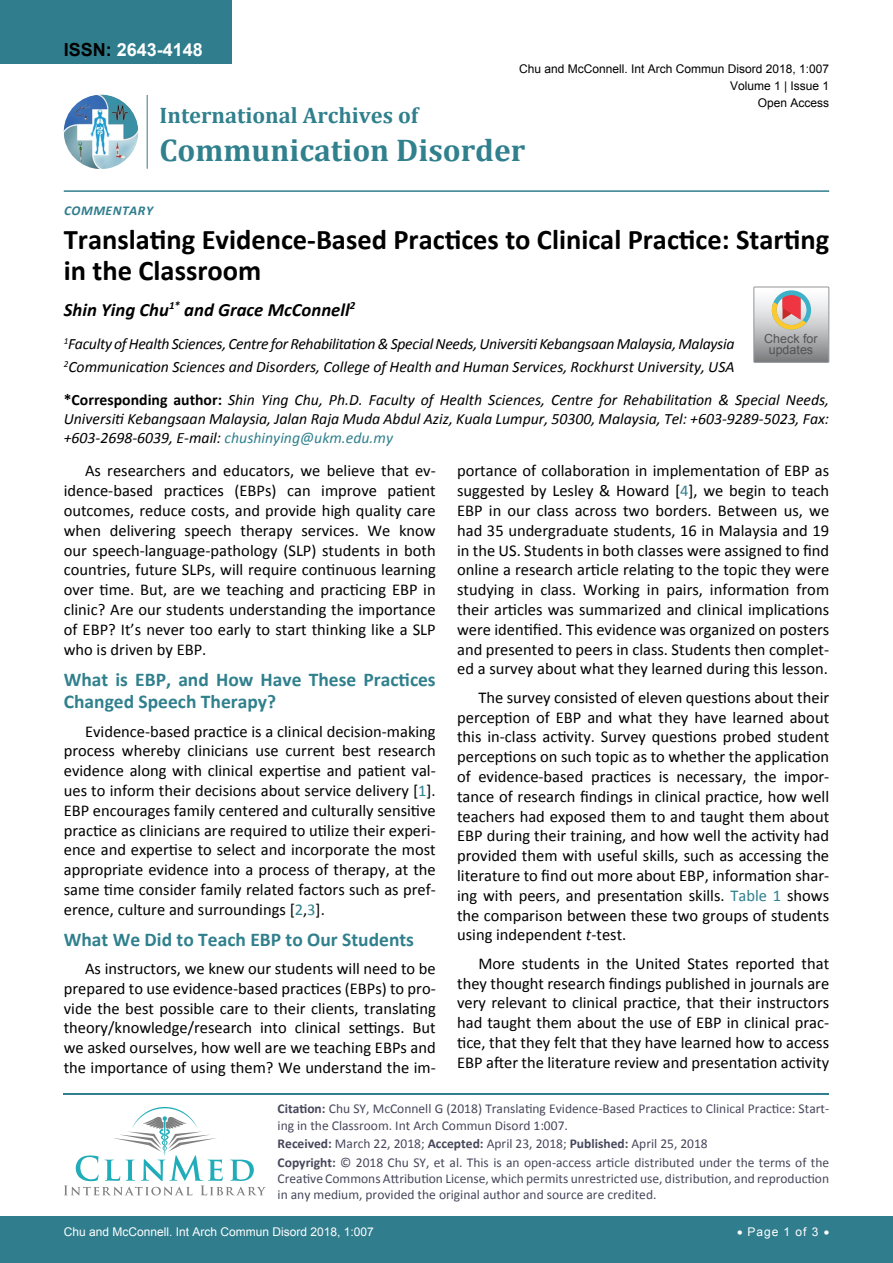
<style>
.page{position:relative;width:893px;height:1263px;background:#fff}
.page>*{position:absolute;margin:0;border:0;box-sizing:border-box;transform-origin:0 0}
.t1{font:700 31.5px "Cambria";color:#30808d}
.t2{font:700 28.5px/31.5px "Calibri";color:#000}
.t3{font:700 22.5px "Cambria";color:#30808d}
.t4{font:700 19.5px/22.5px "Calibri";color:#30808d}
.t5{font:italic 700 18.75px "Calibri";color:#000}
.t6{font:700 18px "Arial";color:#fff}
.t7{font:16.5px/19.8px "Calibri";color:#000;text-align:justify}
.t8{font:italic 15.75px/18.9px "Calibri";color:#000;text-align:justify}
.t9{font:italic 15.75px/23.1px "Calibri";letter-spacing:-.02em;color:#000}
.t10{font:13.5px/16.2px "Calibri";color:#47475c}
.t11{font:italic 700 13.5px "Calibri";letter-spacing:.035em;color:#307d8d}
.t12{font:12.45px/10.8px "Arial";color:#535353;text-align:center}
.t13{font:12px/17.2px "Arial";color:#000;text-align:right}
.t14{font:12px "Arial";color:#fff}
.s1{color:#000}
.s2{font-weight:700;font-style:normal}
.s3{color:#30808d}
.s4{font-style:italic}
.s5{font-weight:700}
</style>
<div class="page">
<img style="left:64px;top:95px;width:74px;height:74px;border-radius:37px">
<hr style="left:147px;top:95px;width:1px;height:74px;background:#307d8d">
<hr style="left:64px;top:190px;width:765px;height:2px;background:#307d8d">
<div style="left:0;top:1217px;width:893px;height:46px;background:#307d8d"></div>
<hr style="left:64px;top:1093px;width:765px;height:2px;background:#30808d">
<svg style="left:64px;top:1107px;width:202px;height:88px"></svg>
<div style="left:0;top:0;width:231px;height:64px;background:#307d8d"></div>
<div style="left:753px;top:287px;width:76px;height:76px;border:1px solid #939598"></div>
<svg style="left:754px;top:287px;width:75px;height:75px;background:#bdb6b3"></svg>
<p class="t6" style="left:64px;top:38px;width:141px"><span class="s1">ISSN:</span> 2643-4148</p>
<p class="t13" style="left:519px;top:60px;width:312px">Chu and McConnell. Int Arch Commun Disord 2018, 1:007<br>Volume 1 | Issue 1<br>Open Access</p>
<h3 class="t3" style="left:160px;top:100px;width:260px">International Archives of</h3>
<h1 class="t1" style="left:160px;top:128px;width:367px">Communication Disorder</h1>
<p class="t11" style="left:64px;top:202px;width:90px">Commentary</p>
<h2 class="t2" style="left:64px;top:224px;width:767px">Translating Evidence-Based Practices to Clinical Practice: Starting in the Classroom</h2>
<p class="t5" style="left:64px;top:298px;width:293px">Shin Ying Chu<sup>1*</sup> and Grace McConnell<sup>2</sup></p>
<p class="t9" style="left:64px;top:331px;width:672px"><sup>1</sup>Faculty of Health Sciences, Centre for Rehabilitation &amp; Special Needs, Universiti Kebangsaan Malaysia, Malaysia<br><sup>2</sup>Communication Sciences and Disorders, College of Health and Human Services, Rockhurst University, USA</p>
<p class="t12" style="left:764px;top:333px;width:55px">Check for updates</p>
<p class="t8" style="left:64px;top:390px;width:767px"><span class="s2">*Corresponding author:</span> Shin Ying Chu, Ph.D. Faculty of Health Sciences, Centre for Rehabilitation &amp; Special Needs, Universiti Kebangsaan Malaysia, Jalan Raja Muda Abdul Aziz, Kuala Lumpur, 50300, Malaysia, Tel: +603-9289-5023, Fax: +603-2698-6039, E-mail: <span class="s3">chushinying@ukm.edu.my</span></p>
<p class="t7" style="left:64px;top:461px;width:373px;text-indent:21px">As researchers and educators, we believe that ev&shy;idence-based practices (EBPs) can improve patient outcomes, reduce costs, and provide high quality care when delivering speech therapy services. We know our speech-language-pathology (SLP) students in both countries, future SLPs, will require continuous learning over time. But, are we teaching and practicing EBP in clinic? Are our students understanding the importance of EBP? It’s never too early to start thinking like a SLP who is driven by EBP.</p>
<p class="t4" style="left:64px;top:668px;width:373px">What is EBP, and How Have These Practices<br>Changed Speech Therapy?</p>
<p class="t7" style="left:64px;top:721px;width:373px;text-indent:21px">Evidence-based practice is a clinical decision-making process whereby clinicians use current best research evidence along with clinical expertise and patient val&shy;ues to inform their decisions about service delivery [<span class="s3">1</span>].<br>EBP encourages family centered and culturally sensitive practice as clinicians are required to utilize their experi&shy;ence and expertise to select and incorporate the most appropriate evidence into a process of therapy, at the same time consider family related factors such as pref&shy;erence, culture and surroundings [<span class="s3">2</span>,<span class="s3">3</span>].</p>
<p class="t4" style="left:64px;top:928px;width:352px">What We Did to Teach EBP to Our Students</p>
<p class="t7" style="left:64px;top:959px;width:373px;text-indent:21px">As instructors, we knew our students will need to be prepared to use evidence-based practices (EBPs) to pro&shy;vide the best possible care to their clients, translating theory/knowledge/research into clinical settings. But we asked ourselves, how well are we teaching EBPs and the importance of using them? We understand the im-</p>
<p class="t7" style="left:457px;top:461px;width:374px">portance of collaboration in implementation of EBP as suggested by Lesley &amp; Howard [<span class="s3">4</span>], we begin to teach EBP in our class across two borders. Between us, we had 35 undergraduate students, 16 in Malaysia and 19 in the US. Students in both classes were assigned to find online a research article relating to the topic they were studying in class. Working in pairs, information from their articles was summarized and clinical implications were identified. This evidence was organized on posters and presented to peers in class. Students then complet&shy;ed a survey about what they learned during this lesson.</p>
<p class="t7" style="left:457px;top:687px;width:374px;text-indent:21px">The survey consisted of eleven questions about their perception of EBP and what they have learned about this in-class activity. Survey questions probed student perceptions on such topic as to whether the application of evidence-based practices is necessary, the impor&shy;tance of research findings in clinical practice, how well teachers had exposed them to and taught them about EBP during their training, and how well the activity had provided them with useful skills, such as accessing the literature to find out more about EBP, information shar&shy;ing with peers, and presentation skills. <span class="s3">Table 1</span> shows the comparison between these two groups of students using independent <span class="s4">t</span>-test.</p>
<p class="t7" style="left:457px;top:953px;width:374px;text-indent:21px">More students in the United States reported that they thought research findings published in journals are very relevant to clinical practice, that their instructors had taught them about the use of EBP in clinical prac&shy;tice, that they felt that they have learned how to access EBP after the literature review and presentation activity</p>
<p class="t10" style="left:278px;top:1101px;width:553px"><span class="s5">Citation:</span> Chu SY, McConnell G (2018) Translating Evidence-Based Practices to Clinical Practice: Start&shy;ing in the Classroom. Int Arch Commun Disord 1:007.</p>
<p class="t10" style="left:278px;top:1134px;width:553px;line-height:18.6px"><span class="s5">Received:</span> March 22, 2018; <span class="s5">Accepted:</span> April 23, 2018; <span class="s5">Published:</span> April 25, 2018<br><span class="s5">Copyright:</span> © 2018 Chu SY, et al. This is an open-access article distributed under the terms of the</p>
<p class="t10" style="left:278px;top:1170px;width:553px">Creative Commons Attribution License, which permits unrestricted use, distribution, and reproduction in any medium, provided the original author and source are credited.</p>
<p class="t14" style="left:64px;top:1223px;width:312px">Chu and McConnell. Int Arch Commun Disord 2018, 1:007</p>
<p class="t14" style="left:737px;top:1223px;width:94px">• Page 1 of 3 •</p>
</div>
